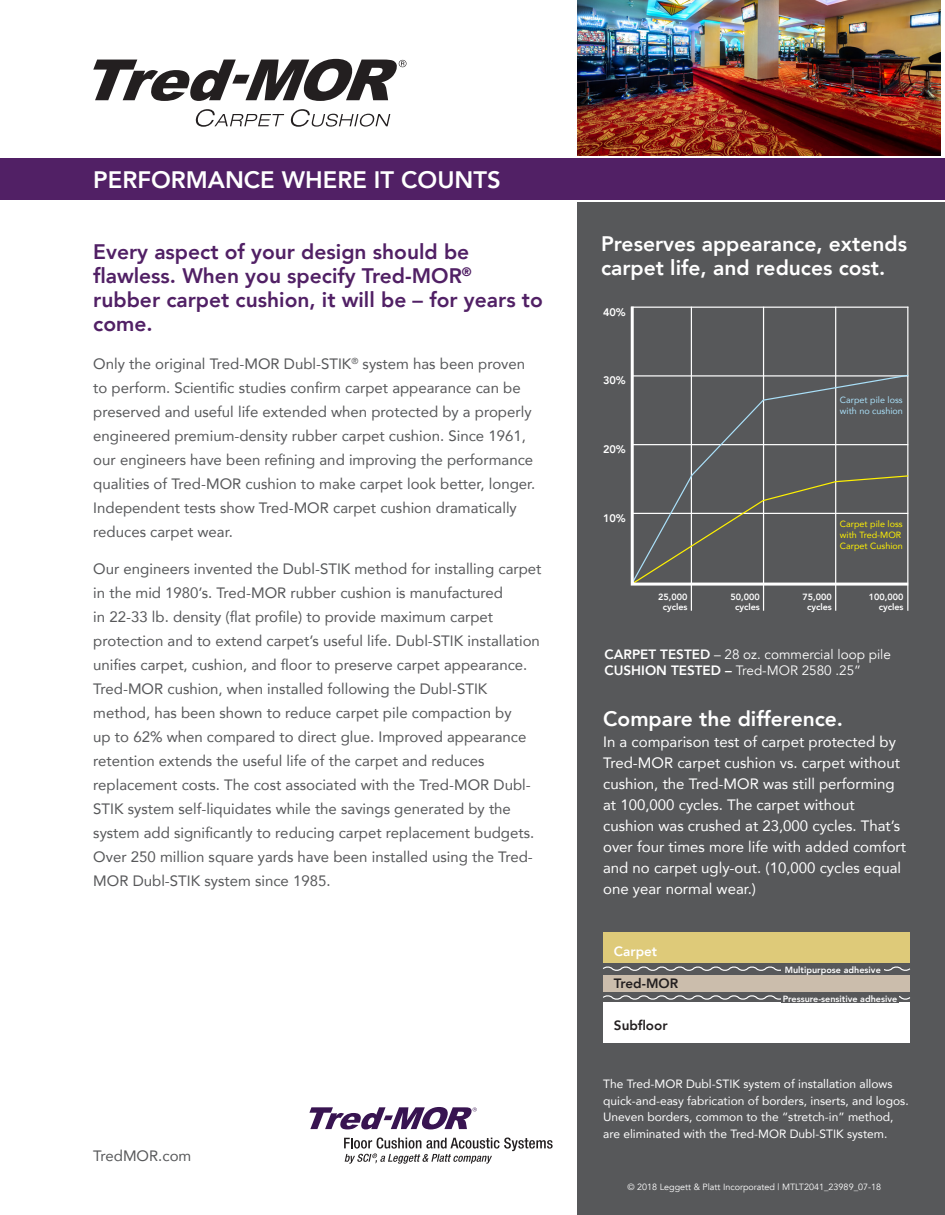
<style>
.page{position:relative;width:945px;height:1215px;background:#fff}
.page>*{position:absolute;margin:0;border:0;box-sizing:border-box;transform-origin:0 0}
.t1{font:800 23.85px "Avenir";color:#fff}
.t2{font:800 21px/24px "Avenir";color:#512065}
.t3{font:800 21px/24px "Avenir";color:#fff}
.t4{font:15px/24px "Avenir";color:#57585a}
.t5{font:15px/21px "Avenir";color:#fff}
.t6{font:13.5px "Avenir";color:#fff}
.t7{font:800 13.5px "Avenir";color:#231f20}
.t8{font:800 13.5px "Avenir";color:#fff}
.t9{font:12px/16.5px "Avenir";color:#fff}
.t10{font:800 10.95px "Avenir";color:#fff}
.t11{font:800 9px "Avenir";color:#fff}
.t12{font:9px "Avenir";color:#fff}
.t13{font:9px/10.8px "Avenir";color:#fff101}
.t14{font:9px/10.8px "Avenir";color:#aae0f9}
.s1{font-weight:800}
</style>
<div class="page">
<div style="left:577px;top:202px;width:368px;height:1013px;background:#57585a"></div>
<div style="left:0;top:158px;width:945px;height:42px;background:#512065"></div>
<svg style="left:93px;top:59px;width:314px;height:42px"></svg>
<svg style="left:195px;top:109px;width:89px;height:18px"></svg>
<svg style="left:290px;top:109px;width:100px;height:18px"></svg>
<hr style="left:691px;top:307px;width:1px;height:304px;background:#fff">
<hr style="left:763px;top:307px;width:1px;height:304px;background:#fff">
<hr style="left:835px;top:307px;width:1px;height:304px;background:#fff">
<hr style="left:907px;top:307px;width:1px;height:304px;background:#fff">
<svg style="left:630px;top:306px;width:279px;height:281px"></svg>
<div style="left:603px;top:1003px;width:307px;height:40px;background:#fff"></div>
<div style="left:603px;top:975px;width:307px;height:17px;background:#cbbdac"></div>
<div style="left:603px;top:932px;width:307px;height:30px;background:#deca79"></div>
<svg style="left:603px;top:995px;width:307px;height:5px"></svg>
<svg style="left:603px;top:966px;width:307px;height:5px"></svg>
<div style="left:781px;top:964px;width:103px;height:10px;background:#57585a"></div>
<div style="left:781px;top:993px;width:118px;height:9px;background:#57585a"></div>
<img style="left:577px;top:0;width:364px;height:156px">
<svg style="left:309px;top:1107px;width:168px;height:22px"></svg>
<svg style="left:344px;top:1138px;width:209px;height:26px"></svg>
<p class="t1" style="left:93px;top:161px;width:409px">PERFORMANCE WHERE IT COUNTS</p>
<p class="t2" style="left:93px;top:240px;width:451px">Every aspect of your design should be flawless. When you specify Tred-MOR<sup>® </sup>rubber carpet cushion, it will be – for years to come.</p>
<p class="t4" style="left:93px;top:351px;width:443px">Only the original Tred-MOR Dubl-STIK<sup>®</sup> system has been proven to perform. Scientific studies confirm carpet appearance can be preserved and useful life extended when protected by a properly engineered premium-density rubber carpet cushion. Since 1961, our engineers have been refining and improving the performance qualities of Tred-MOR cushion to make carpet look better, longer.<br>Independent tests show Tred-MOR carpet cushion dramatically reduces carpet wear.</p>
<p class="t4" style="left:93px;top:556px;width:450px">Our engineers invented the Dubl-STIK method for installing carpet in the mid 1980’s. Tred-MOR rubber cushion is manufactured<br>in 22-33 lb. density (flat profile) to provide maximum carpet protection and to extend carpet’s useful life. Dubl-STIK installation unifies carpet, cushion, and floor to preserve carpet appearance.<br>Tred-MOR cushion, when installed following the Dubl-STIK method, has been shown to reduce carpet pile compaction by<br>up to 62% when compared to direct glue. Improved appearance retention extends the useful life of the carpet and reduces replacement costs. The cost associated with the Tred-MOR Dubl-STIK system self-liquidates while the savings generated by the system add significantly to reducing carpet replacement budgets.<br>Over 250 million square yards have been installed using the Tred-MOR Dubl-STIK system since 1985.</p>
<p class="t4" style="left:93px;top:1144px;width:100px">TredMOR.com</p>
<p class="t3" style="left:601px;top:231px;width:308px">Preserves appearance, extends carpet life, and reduces cost.</p>
<p class="t10" style="left:603px;top:304px;width:24px">40%</p>
<p class="t10" style="left:603px;top:372px;width:24px">30%</p>
<p class="t10" style="left:603px;top:441px;width:24px">20%</p>
<p class="t10" style="left:603px;top:509px;width:24px">10%</p>
<p class="t11" style="left:658px;top:590px;width:31px">25,000</p>
<p class="t11" style="left:663px;top:600px;width:26px">cycles</p>
<p class="t11" style="left:731px;top:590px;width:31px">50,000</p>
<p class="t11" style="left:735px;top:600px;width:26px">cycles</p>
<p class="t14" style="left:840px;top:395px;width:65px">Carpet pile loss with no cushion</p>
<p class="t13" style="left:840px;top:519px;width:65px">Carpet pile loss with Tred-MOR<br>Carpet Cushion</p>
<p class="t11" style="left:803px;top:590px;width:31px">75,000</p>
<p class="t11" style="left:807px;top:600px;width:26px">cycles</p>
<p class="t11" style="left:869px;top:590px;width:36px">100,000</p>
<p class="t11" style="left:879px;top:600px;width:26px">cycles</p>
<p class="t6" style="left:605px;top:646px;width:288px"><span class="s1">CARPET TESTED</span> – 28 oz. commercial loop pile</p>
<p class="t6" style="left:605px;top:662px;width:258px"><span class="s1">CUSHION TESTED –</span> Tred-MOR 2580 .25”</p>
<p class="t3" style="left:603px;top:706px;width:242px">Compare the difference.</p>
<p class="t5" style="left:603px;top:731px;width:305px">In a comparison test of carpet protected by Tred-MOR carpet cushion vs. carpet without cushion, the Tred-MOR was still performing at 100,000 cycles. The carpet without cushion was crushed at 23,000 cycles. That’s over four times more life with added comfort and no carpet ugly-out. (10,000 cycles equal one year normal wear.)</p>
<p class="t8" style="left:614px;top:941px;width:45px">Carpet</p>
<p class="t7" style="left:614px;top:973px;width:66px">Tred-MOR</p>
<p class="t7" style="left:614px;top:1014px;width:55px">Subfloor</p>
<p class="t11" style="left:785px;top:963px;width:98px">Multipurpose adhesive</p>
<p class="t11" style="left:783px;top:992px;width:116px">Pressure-sensitive adhesive</p>
<p class="t9" style="left:603px;top:1075px;width:307px">The Tred-MOR Dubl-STIK system of installation allows quick-and-easy fabrication of borders, inserts, and logos.<br>Uneven borders, common to the “stretch-in” method, are eliminated with the Tred-MOR Dubl-STIK system.</p>
<p class="t12" style="left:628px;top:1181px;width:255px">© 2018 Leggett &amp; Platt Incorporated | MTLT2041_23989_07-18</p>
</div>
